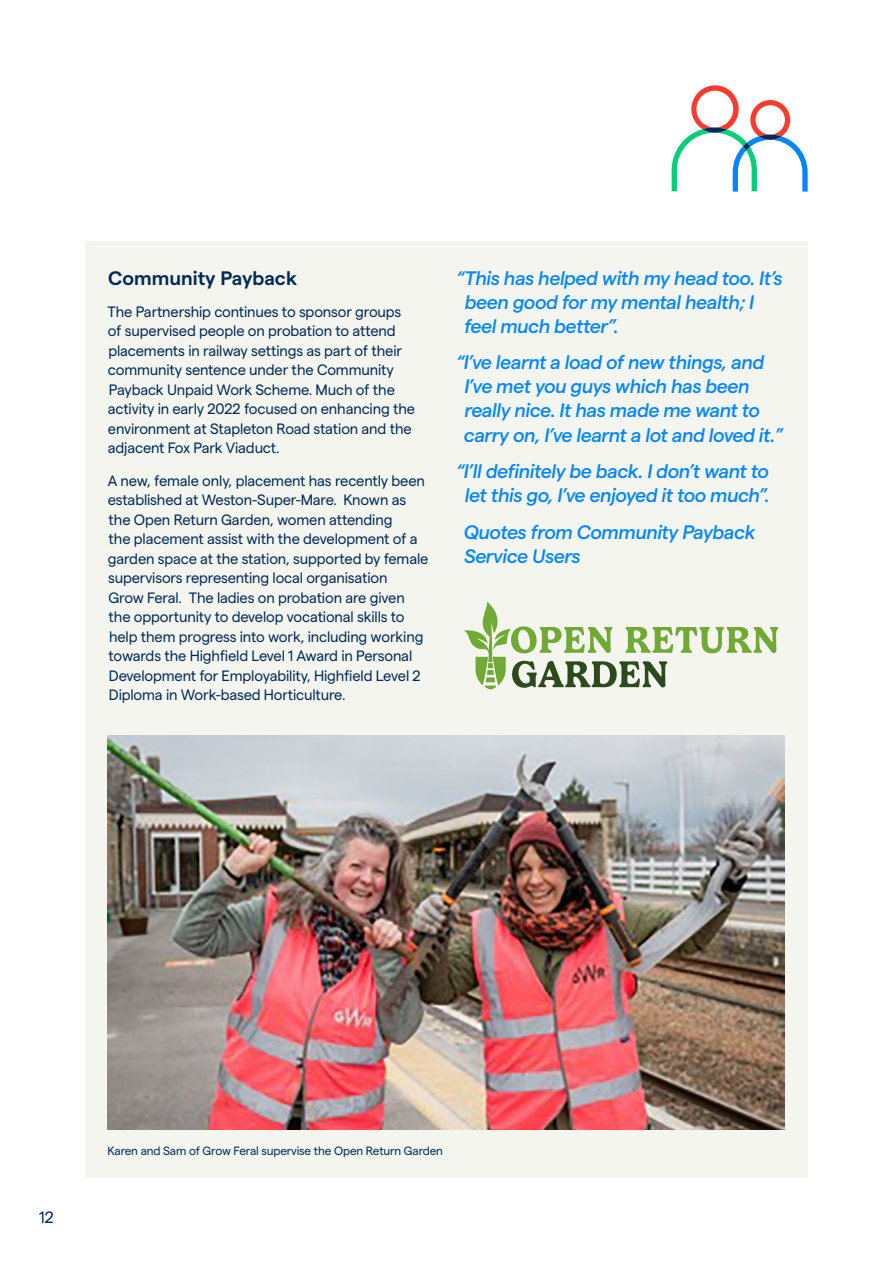
<style>
.page{position:relative;width:893px;height:1263px;background:#fff}
.page>*{position:absolute;margin:0;border:0;box-sizing:border-box;transform-origin:0 0}
.t1{font:italic 500 19.5px/24px "Matter";letter-spacing:-.02em;color:#0186ff}
.t2{font:600 19.5px "Matter";color:#002958}
.t3{font:16.5px "Matter";color:#002958}
.t4{font:15px/19.5px "Matter";letter-spacing:-.01em;color:#002958}
.t5{font:12px "Matter";letter-spacing:-.01em;color:#002958}
</style>
<div class="page">
<div style="left:85px;top:242px;width:723px;height:936px;background:#f5f5ef"></div>
<img style="left:107px;top:736px;width:677px;height:393px">
<svg style="left:672px;top:85px;width:136px;height:107px"></svg>
<svg style="left:464px;top:601px;width:314px;height:89px"></svg>
<h1 class="t2" style="left:108px;top:263px;width:190px">Community Payback</h1>
<p class="t4" style="left:108px;top:301px;width:309px">The Partnership continues to sponsor groups of supervised people on probation to attend placements in railway settings as part of their community sentence under the Community Payback Unpaid Work Scheme. Much of the activity in early 2022 focused on enhancing the environment at Stapleton Road station and the adjacent Fox Park Viaduct.</p>
<p class="t4" style="left:108px;top:469px;width:322px">A new, female only, placement has recently been established at Weston-Super-Mare. Known as the Open Return Garden, women attending<br>the placement assist with the development of a garden space at the station, supported by female supervisors representing local organisation<br>Grow Feral. The ladies on probation are given the opportunity to develop vocational skills to help them progress into work, including working towards the Highfield Level 1 Award in Personal Development for Employability, Highfield Level 2<br>Diploma in Work-based Horticulture.</p>
<h1 class="t1" style="left:464px;top:264px;width:320px;text-indent:-8px">“This has helped with my head too. It’s been good for my mental health; I feel much better”.</h1>
<h1 class="t1" style="left:464px;top:349px;width:321px;text-indent:-8px">“I’ve learnt a load of new things, and I’ve met you guys which has been really nice. It has made me want to carry on, I’ve learnt a lot and loved it.”</h1>
<h1 class="t1" style="left:456px;top:458px;width:315px;text-align:center">“I’ll definitely be back. I don’t want to let this go, I’ve enjoyed it too much”.</h1>
<h1 class="t1" style="left:464px;top:518px;width:293px">Quotes from Community Payback<br>Service Users</h1>
<p class="t3" style="left:39px;top:1205px;width:16px">12</p>
<p class="t5" style="left:107px;top:1142px;width:337px">Karen and Sam of Grow Feral supervise the Open Return Garden</p>
</div>
